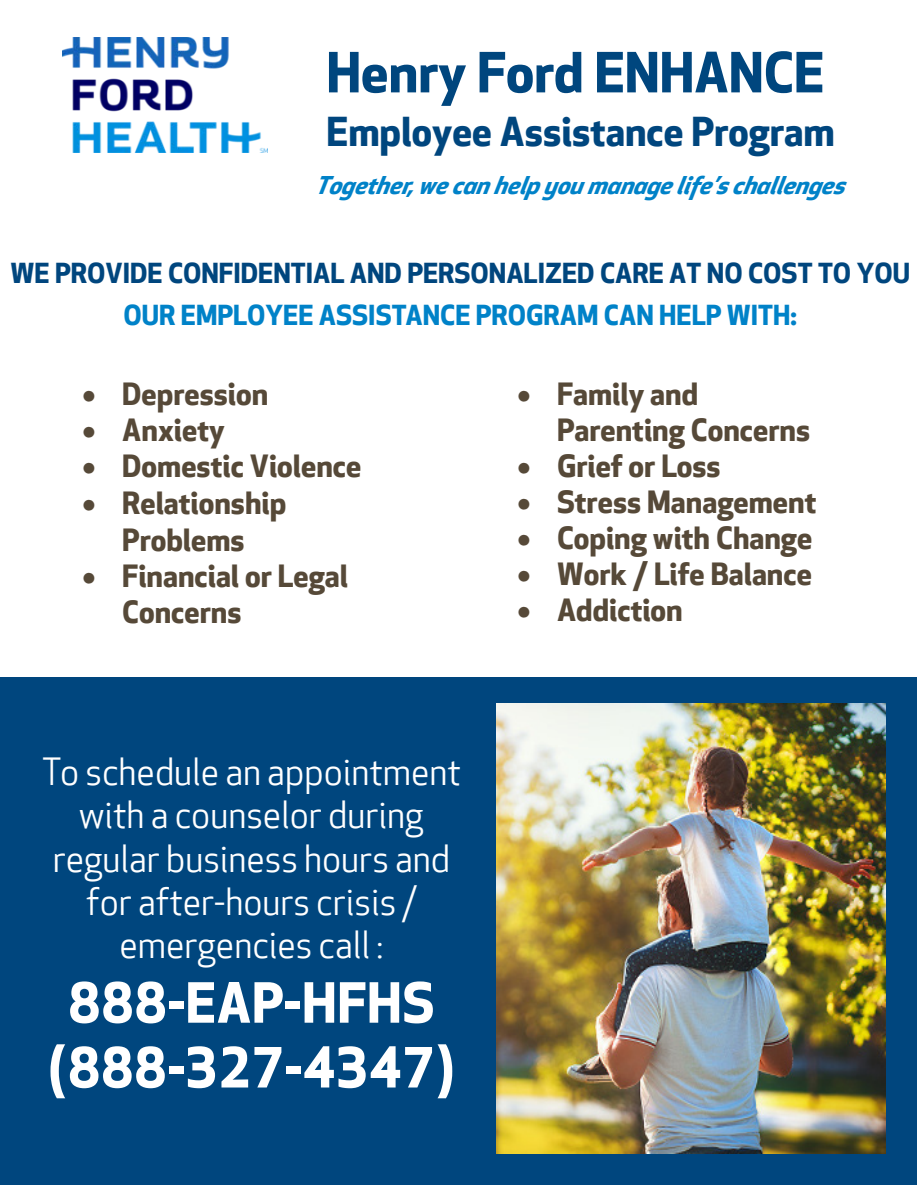
<style>
.page{position:relative;width:918px;height:1188px;background:#fff}
.page>*{position:absolute;margin:0;border:0;box-sizing:border-box;transform-origin:0 0}
.t1{font:700 54px/64.8px "Apex New";letter-spacing:.015em;color:#fff;text-align:center}
.t2{font:700 54px "Apex New";color:#00467e}
.t3{font:700 39px "Apex New";color:#00467e}
.t4{font:36px/43.3px "Apex New";color:#fff;text-align:center}
.t5{font:700 30px/35.8px "Apex New";color:#564938}
.t6{font:700 27px "Apex New";color:#00467e}
.t7{font:700 27px "Apex New";color:#0082c8}
.t8{font:italic 700 24px "Apex New";color:#0082c8}
</style>
<div class="page">
<div style="left:0;top:677px;width:917px;height:507px;background:#00467e"></div>
<img style="left:63px;top:37px;width:204px;height:115px">
<img style="left:497px;top:703px;width:388px;height:450px">
<h1 class="t2" style="left:326px;top:41px;width:499px">Henry Ford ENHANCE</h1>
<h2 class="t3" style="left:326px;top:109px;width:510px">Employee Assistance Program</h2>
<p class="t8" style="left:315px;top:171px;width:539px">Together, wecanhelp youmanagelife’schallenges</p>
<p class="t6" style="left:10px;top:257px;width:901px">WE PROVIDE CONFIDENTIAL AND PERSONALIZED CARE AT NO COST TO YOU</p>
<p class="t7" style="left:124px;top:299px;width:675px">OUR EMPLOYEE ASSISTANCE PROGRAM CAN HELP WITH:</p>
<p class="t5" style="left:82px;top:377px;width:188px">• Depression</p>
<p class="t5" style="left:82px;top:413px;width:144px">• Anxiety</p>
<p class="t5" style="left:82px;top:449px;width:281px">• Domestic Violence</p>
<p class="t5" style="left:82px;top:485px;width:205px;line-height:36.8px;text-align:center">• Relationship<br>Problems</p>
<p class="t5" style="left:122px;top:558px;width:227px;text-indent:-40px">• Financial or Legal<br>Concerns</p>
<p class="t4" style="left:42px;top:752px;width:421px">To schedule an appointment with a counselor during regular business hours and for after-hours crisis / emergencies call :</p>
<h1 class="t1" style="left:48px;top:972px;width:409px">888-EAP-HFHS (888-327-4347)</h1>
<p class="t5" style="left:557px;top:377px;width:254px;text-indent:-40px">• Family and<br>Parenting Concerns</p>
<p class="t5" style="left:517px;top:449px;width:205px">• Grief or Loss</p>
<p class="t5" style="left:517px;top:485px;width:301px">• Stress Management</p>
<p class="t5" style="left:517px;top:521px;width:297px">• Coping with Change</p>
<p class="t5" style="left:517px;top:557px;width:296px">• Work / Life Balance</p>
<p class="t5" style="left:517px;top:593px;width:167px">• Addiction</p>
</div>
